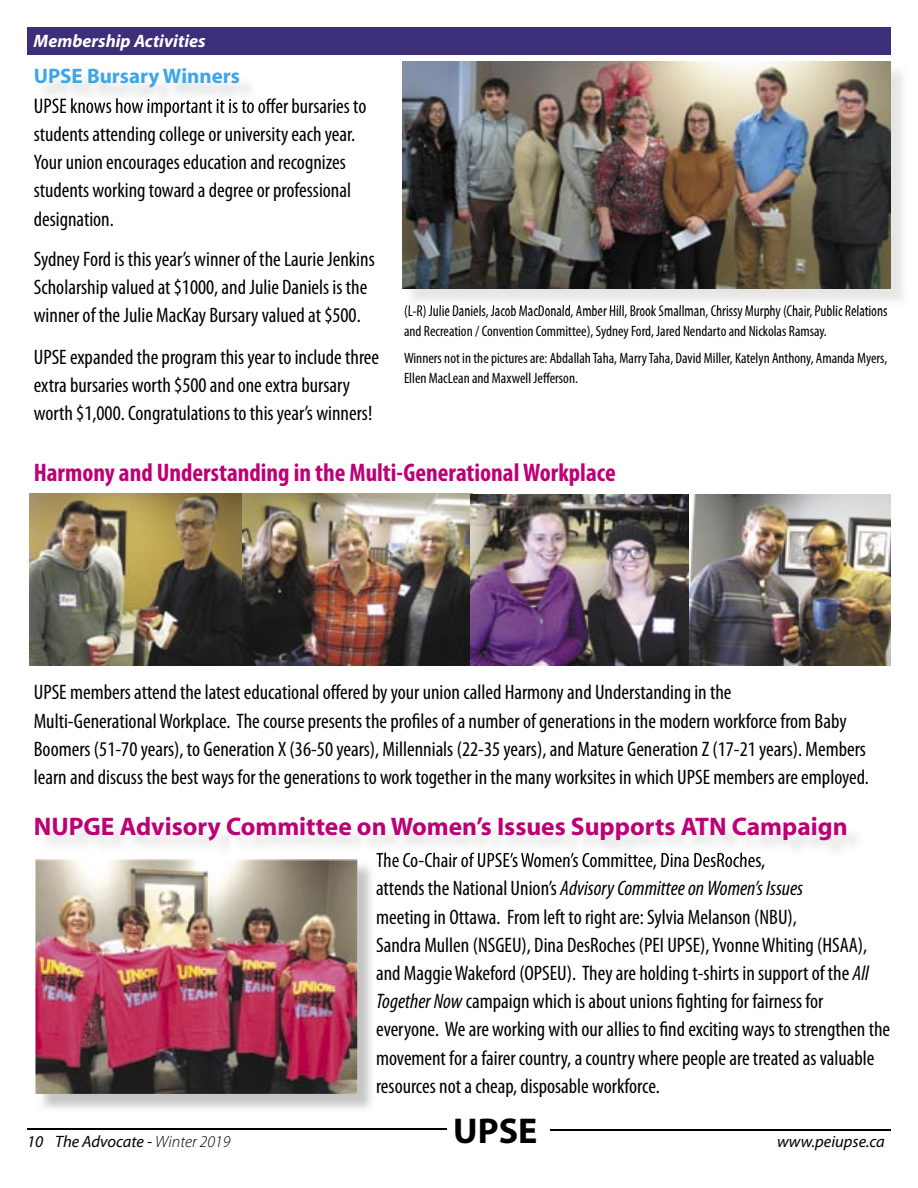
<style>
.page{position:relative;width:918px;height:1188px;background:#fff}
.page>*{position:absolute;margin:0;border:0;box-sizing:border-box;transform-origin:0 0}
.t1{font:700 36px "Myriad Pro";color:#000}
.t2{font:700 25.5px "Myriad";color:#bc0075}
.t3{font:700 condensed 25.5px "Myriad Pro";color:#bc0075}
.t4{font:condensed 21px/28.2px "Myriad Pro";color:#000}
.t5{font:700 21px "Myriad";color:#3ca6e6}
.t6{font:italic 700 18px "Myriad Pro";color:#fff}
.t7{font:italic 16.5px "Myriad Pro";color:#000}
.t8{font:condensed 15px/20.1px "Myriad Pro";color:#000}
.s1{font-weight:300}
.s2{font-style:italic}
</style>
<div class="page">
<hr style="left:27px;top:1129px;width:419px;height:1px;background:#000">
<hr style="left:551px;top:1129px;width:340px;height:1px;background:#000">
<div style="left:27px;top:27px;width:864px;height:27px;background:#3c2e79"></div>
<img style="left:42px;top:867px;width:329px;height:242px">
<img style="left:35px;top:860px;width:322px;height:234px">
<img style="left:376px;top:853px;width:98px;height:7px">
<svg style="left:357px;top:860px;width:9px;height:7px"></svg>
<img style="left:478px;top:853px;width:93px;height:7px">
<img style="left:571px;top:853px;width:190px;height:7px">
<img style="left:30px;top:494px;width:440px;height:171px">
<img style="left:470px;top:494px;width:421px;height:172px">
<img style="left:403px;top:70px;width:500px;height:232px">
<img style="left:405px;top:305px;width:466px;height:3px">
<img style="left:402px;top:62px;width:489px;height:226px">
<img style="left:35px;top:98px;width:224px;height:9px">
<p class="t6" style="left:34px;top:29px;width:173px">Membership Activities</p>
<p class="t5" style="left:34px;top:65px;width:208px">UPSE Bursary Winners</p>
<p class="t4" style="left:34px;top:92px;width:334px">UPSE knows how important it is to offer bursaries to students attending college or university each year.<br>Your union encourages education and recognizes students working toward a degree or professional designation.</p>
<p class="t4" style="left:34px;top:245px;width:342px">Sydney Ford is this year’s winner of the Laurie Jenkins<br>Scholarship valued at $1000, and Julie Daniels is the winner of the Julie MacKay Bursary valued at $500.</p>
<p class="t4" style="left:34px;top:342px;width:347px">UPSE expanded the program this year to include three extra bursaries worth $500 and one extra bursary worth $1,000. Congratulations to this year’s winners!</p>
<p class="t8" style="left:404px;top:300px;width:485px">(L-R) Julie Daniels, Jacob MacDonald, Amber Hill, Brook Smallman, Chrissy Murphy (Chair, Public Relations and Recreation / Convention Committee), Sydney Ford, Jared Nendarto and Nickolas Ramsay.</p>
<p class="t8" style="left:404px;top:347px;width:485px">Winners not in the pictures are: Abdallah Taha, Marry Taha, David Miller, Katelyn Anthony, Amanda Myers,<br>Ellen MacLean and Maxwell Jefferson.</p>
<p class="t3" style="left:34px;top:456px;width:583px">Harmony and Understanding in the Multi-Generational Workplace</p>
<p class="t4" style="left:34px;top:678px;width:837px">UPSE members attend the latest educational offered by your union called Harmony and Understanding in the<br>Multi-Generational Workplace. The course presents the profiles of a number of generations in the modern workforce from Baby Boomers (51-70 years), to Generation X (36-50 years), Millennials (22-35 years), and Mature Generation Z (17-21 years). Members learn and discuss the best ways for the generations to work together in the many worksites in which UPSE members are employed.</p>
<p class="t2" style="left:34px;top:813px;width:815px">NUPGE Advisory Committee on Women’s Issues Supports ATN Campaign</p>
<p class="t7" style="left:27px;top:1131px;width:205px">10 The Advocate - <span class="s1">Winter 2019</span></p>
<p class="t4" style="left:376px;top:846px;width:516px">The Co-Chair of UPSE’s Women’s Committee, Dina DesRoches,<br>attends the National Union’s <span class="s2">Advisory Committee on Women’s Issues<br></span>meeting in Ottawa. From left to right are: Sylvia Melanson (NBU),<br>Sandra Mullen (NSGEU), Dina DesRoches (PEI UPSE), Yvonne Whiting (HSAA), and Maggie Wakeford (OPSEU). They are holding t-shirts in support of the <span class="s2">All Together Now</span> campaign which is about unions fighting for fairness for everyone. We are working with our allies to find exciting ways to strengthen the movement for a fairer country, a country where people are treated as valuable resources not a cheap, disposable workforce.</p>
<h1 class="t1" style="left:453px;top:1108px;width:86px">UPSE</h1>
<p class="t7" style="left:777px;top:1131px;width:109px">www.peiupse.ca</p>
</div>
